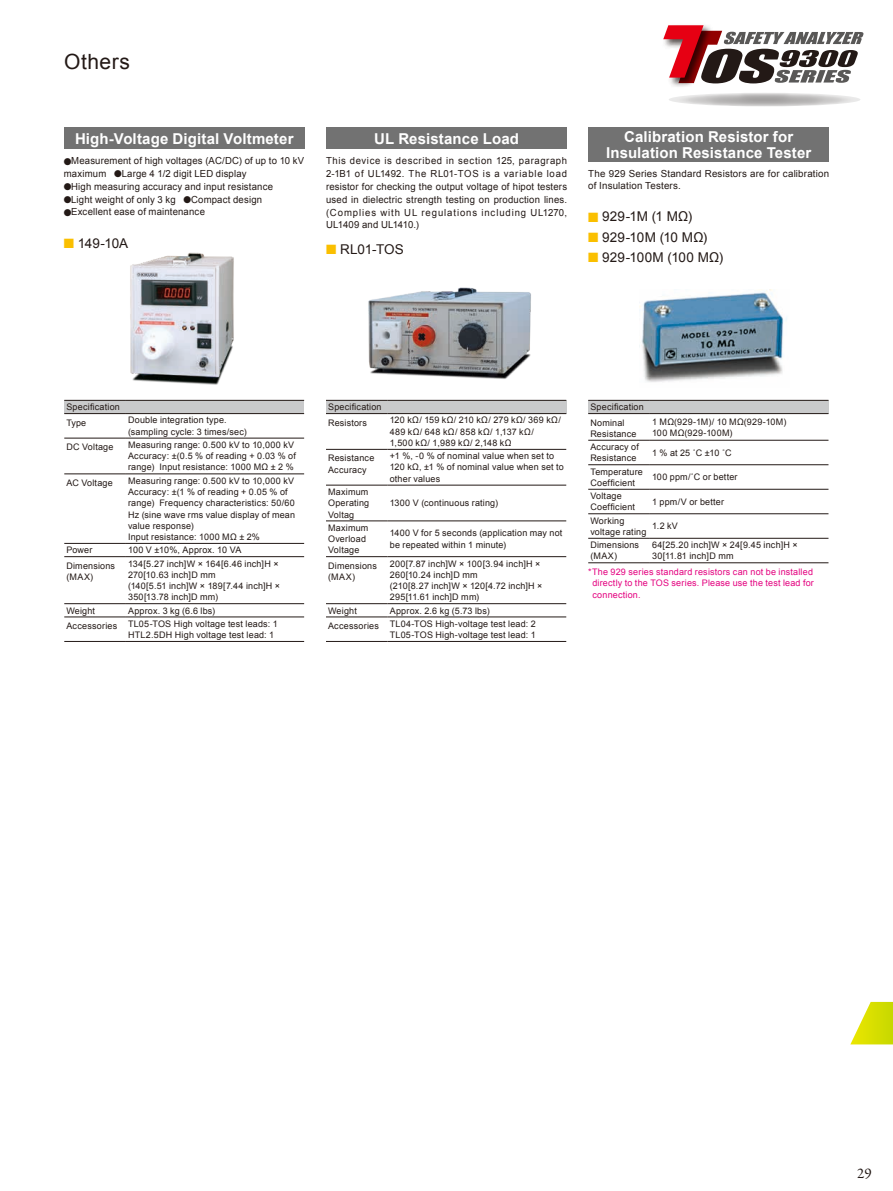
<style>
.page{position:relative;width:893px;height:1191px;background:#fff}
.page>*{position:absolute;margin:0;border:0;box-sizing:border-box;transform-origin:0 0}
.t1{font:21px "Arial";letter-spacing:.025em;color:#231916}
.t2{font:700 15px/16.5px "Arial";letter-spacing:.01em;color:#fff;text-align:center}
.t3{font:15px "Garamond Premr Pro";color:#231916}
.t4{font:13.5px "Arial";letter-spacing:.01em;color:#231916}
.t5{font:9.75px/12.8px "Arial";letter-spacing:.02em;color:#231916}
.t6{font:9px/11.2px "Arial";letter-spacing:.02em;color:#231916}
.t7{font:9px/11.2px "Arial";letter-spacing:.02em;color:#e4007f;text-align:justify}
.s1{color:#fabf00}
</style>
<div class="page">
<svg style="left:850px;top:1002px;width:43px;height:42px"></svg>
<img style="left:671px;top:83px;width:44px;height:4px">
<svg style="left:663px;top:25px;width:200px;height:58px"></svg>
<svg style="left:669px;top:93px;width:191px;height:13px;background:#c7c6c6"></svg>
<img style="left:110px;top:252px;width:148px;height:148px">
<img style="left:368px;top:287px;width:163px;height:92px">
<img style="left:639px;top:290px;width:148px;height:92px">
<div style="left:64px;top:400px;width:240px;height:13px;background:#c9cacb"></div>
<hr style="left:64px;top:438px;width:62px;height:1px;background:#231916">
<hr style="left:126px;top:438px;width:178px;height:1px;background:#231916">
<hr style="left:64px;top:473px;width:62px;height:1px;background:#231916">
<hr style="left:126px;top:473px;width:178px;height:1px;background:#231916">
<hr style="left:64px;top:543px;width:62px;height:1px;background:#231916">
<hr style="left:126px;top:543px;width:178px;height:1px;background:#231916">
<hr style="left:64px;top:556px;width:62px;height:1px;background:#231916">
<hr style="left:126px;top:556px;width:178px;height:1px;background:#231916">
<hr style="left:64px;top:603px;width:62px;height:1px;background:#231916">
<hr style="left:126px;top:603px;width:178px;height:1px;background:#231916">
<hr style="left:64px;top:616px;width:62px;height:1px;background:#231916">
<hr style="left:126px;top:616px;width:178px;height:1px;background:#231916">
<hr style="left:64px;top:641px;width:62px;height:1px;background:#231916">
<hr style="left:126px;top:641px;width:178px;height:1px;background:#231916">
<hr style="left:64px;top:400px;width:62px;height:1px;background:#231916">
<hr style="left:126px;top:400px;width:178px;height:1px;background:#231916">
<hr style="left:64px;top:413px;width:62px;height:1px;background:#231916">
<hr style="left:126px;top:413px;width:178px;height:1px;background:#231916">
<div style="left:588px;top:400px;width:240px;height:13px;background:#c9cacb"></div>
<hr style="left:588px;top:440px;width:62px;height:1px;background:#231916">
<hr style="left:650px;top:440px;width:178px;height:1px;background:#231916">
<hr style="left:588px;top:464px;width:62px;height:1px;background:#231916">
<hr style="left:650px;top:464px;width:178px;height:1px;background:#231916">
<hr style="left:588px;top:489px;width:62px;height:1px;background:#231916">
<hr style="left:650px;top:489px;width:178px;height:1px;background:#231916">
<hr style="left:588px;top:513px;width:62px;height:1px;background:#231916">
<hr style="left:650px;top:513px;width:178px;height:1px;background:#231916">
<hr style="left:588px;top:538px;width:62px;height:1px;background:#231916">
<hr style="left:650px;top:538px;width:178px;height:1px;background:#231916">
<hr style="left:588px;top:562px;width:62px;height:1px;background:#231916">
<hr style="left:650px;top:562px;width:178px;height:1px;background:#231916">
<hr style="left:588px;top:400px;width:62px;height:1px;background:#231916">
<hr style="left:650px;top:400px;width:178px;height:1px;background:#231916">
<hr style="left:588px;top:413px;width:62px;height:1px;background:#231916">
<hr style="left:650px;top:413px;width:178px;height:1px;background:#231916">
<div style="left:326px;top:400px;width:240px;height:13px;background:#c9cacb"></div>
<hr style="left:326px;top:449px;width:62px;height:1px;background:#231916">
<hr style="left:388px;top:449px;width:178px;height:1px;background:#231916">
<hr style="left:326px;top:485px;width:62px;height:1px;background:#231916">
<hr style="left:388px;top:485px;width:178px;height:1px;background:#231916">
<hr style="left:326px;top:520px;width:62px;height:1px;background:#231916">
<hr style="left:388px;top:520px;width:178px;height:1px;background:#231916">
<hr style="left:326px;top:556px;width:62px;height:1px;background:#231916">
<hr style="left:388px;top:556px;width:178px;height:1px;background:#231916">
<hr style="left:326px;top:603px;width:62px;height:1px;background:#231916">
<hr style="left:388px;top:603px;width:178px;height:1px;background:#231916">
<hr style="left:326px;top:616px;width:62px;height:1px;background:#231916">
<hr style="left:388px;top:616px;width:178px;height:1px;background:#231916">
<hr style="left:326px;top:641px;width:62px;height:1px;background:#231916">
<hr style="left:388px;top:641px;width:178px;height:1px;background:#231916">
<hr style="left:326px;top:400px;width:62px;height:1px;background:#231916">
<hr style="left:388px;top:400px;width:178px;height:1px;background:#231916">
<hr style="left:326px;top:413px;width:62px;height:1px;background:#231916">
<hr style="left:388px;top:413px;width:178px;height:1px;background:#231916">
<div style="left:64px;top:128px;width:241px;height:21px;background:#727272"></div>
<div style="left:326px;top:128px;width:241px;height:21px;background:#727272"></div>
<div style="left:588px;top:128px;width:241px;height:34px;background:#727272"></div>
<h1 class="t1" style="left:64px;top:48px;width:67px">Others</h1>
<h2 class="t2" style="left:75px;top:130px;width:220px">High-Voltage Digital Voltmeter</h2>
<h2 class="t2" style="left:374px;top:130px;width:146px">UL Resistance Load</h2>
<h2 class="t2" style="left:606px;top:129px;width:207px">Calibration Resistor for<br>Insulation Resistance Tester</h2>
<p class="t5" style="left:64px;top:155px;width:242px">●Measurement of high voltages (AC/DC) of up to 10 kV maximum ●Large 4 1/2 digit LED display</p>
<p class="t5" style="left:64px;top:180px;width:211px">●High measuring accuracy and input resistance</p>
<p class="t5" style="left:64px;top:193px;width:200px">●Light weight of only 3 kg ●Compact design</p>
<p class="t5" style="left:64px;top:206px;width:143px">●Excellent ease of maintenance</p>
<p class="t5" style="left:326px;top:155px;width:242px;text-align:justify">This device is described in section 125, paragraph 2-1B1 of UL1492. The RL01-TOS is a variable load resistor for checking the output voltage of hipot testers used in dielectric strength testing on production lines. (Complies with UL regulations including UL1270, UL1409 and UL1410.)</p>
<p class="t5" style="left:588px;top:168px;width:242px;line-height:12px">The 929 Series Standard Resistors are for calibration of Insulation Testers.</p>
<h3 class="t4" style="left:588px;top:208px;width:106px"><span class="s1">■</span> 929-1M (1 MΩ)</h3>
<h3 class="t4" style="left:588px;top:228px;width:121px"><span class="s1">■</span> 929-10M (10 MΩ)</h3>
<h3 class="t4" style="left:588px;top:248px;width:137px"><span class="s1">■</span> 929-100M (100 MΩ)</h3>
<h3 class="t4" style="left:64px;top:234px;width:66px"><span class="s1">■</span> 149-10A</h3>
<h3 class="t4" style="left:326px;top:240px;width:79px"><span class="s1">■</span> RL01-TOS</h3>
<p class="t6" style="left:66px;top:399px;width:55px;line-height:15.5px">Specification<br>Type</p>
<p class="t6" style="left:128px;top:415px;width:120px">Double integration type. (sampling cycle: 3 times/sec)</p>
<p class="t6" style="left:66px;top:441px;width:49px">DC Voltage</p>
<p class="t6" style="left:128px;top:439px;width:169px">Measuring range: 0.500 kV to 10,000 kV<br>Accuracy: ±(0.5 % of reading + 0.03 % of range) Input resistance: 1000 MΩ ± 2 %</p>
<p class="t6" style="left:66px;top:477px;width:48px">AC Voltage</p>
<p class="t6" style="left:128px;top:475px;width:168px">Measuring range: 0.500 kV to 10,000 kV Accuracy: ±(1 % of reading + 0.05 % of range) Frequency characteristics: 50/60<br>Hz (sine wave rms value display of mean value response)<br>Input resistance: 1000 MΩ ± 2%</p>
<p class="t6" style="left:66px;top:544px;width:28px">Power</p>
<p class="t6" style="left:128px;top:544px;width:115px">100 V ±10%, Approx. 10 VA</p>
<p class="t6" style="left:66px;top:560px;width:50px">Dimensions (MAX)</p>
<p class="t6" style="left:128px;top:558px;width:154px">134[5.27 inch]W × 164[6.46 inch]H ×<br>270[10.63 inch]D mm<br>(140[5.51 inch]W × 189[7.44 inch]H ×<br>350[13.78 inch]D mm)</p>
<p class="t6" style="left:66px;top:605px;width:30px">Weight</p>
<p class="t6" style="left:66px;top:604px;width:213px;line-height:13.2px;text-align:center">Approx. 3 kg (6.6 lbs)<br>Accessories TL05-TOS High voltage test leads: 1</p>
<p class="t6" style="left:128px;top:629px;width:148px">HTL2.5DH High voltage test lead: 1</p>
<p class="t6" style="left:328px;top:399px;width:55px;line-height:15.5px">Specification<br>Resistors</p>
<p class="t6" style="left:390px;top:415px;width:173px">120 kΩ/ 159 kΩ/ 210 kΩ/ 279 kΩ/ 369 kΩ/<br>489 kΩ/ 648 kΩ/ 858 kΩ/ 1,137 kΩ/<br>1,500 kΩ/ 1,989 kΩ/ 2,148 kΩ</p>
<p class="t6" style="left:328px;top:452px;width:48px">Resistance<br>Accuracy</p>
<p class="t6" style="left:390px;top:450px;width:175px">+1 %, -0 % of nominal value when set to<br>120 kΩ, ±1 % of nominal value when set to other values</p>
<p class="t6" style="left:328px;top:486px;width:43px;text-align:justify">Maximum Operating Voltag</p>
<p class="t6" style="left:390px;top:497px;width:110px">1300 V (continuous rating)</p>
<p class="t6" style="left:328px;top:522px;width:42px">Maximum<br>Overload<br>Voltage</p>
<p class="t6" style="left:390px;top:527px;width:174px">1400 V for 5 seconds (application may not be repeated within 1 minute)</p>
<p class="t6" style="left:328px;top:560px;width:50px">Dimensions (MAX)</p>
<p class="t6" style="left:390px;top:558px;width:154px">200[7.87 inch]W × 100[3.94 inch]H ×<br>260[10.24 inch]D mm<br>(210[8.27 inch]W × 120[4.72 inch]H ×<br>295[11.61 inch]D mm)</p>
<p class="t6" style="left:328px;top:605px;width:30px">Weight</p>
<p class="t6" style="left:328px;top:604px;width:209px;line-height:13.2px;text-indent:62px">Approx. 2.6 kg (5.73 lbs)<br>Accessories TL04-TOS High-voltage test lead: 2</p>
<p class="t6" style="left:390px;top:629px;width:147px">TL05-TOS High-voltage test lead: 1</p>
<p class="t6" style="left:590px;top:399px;width:55px;line-height:15.5px">Specification<br>Nominal</p>
<p class="t6" style="left:590px;top:428px;width:48px">Resistance</p>
<p class="t6" style="left:652px;top:416px;width:136px">1 MΩ(929-1M)/ 10 MΩ(929-10M)<br>100 MΩ(929-100M)</p>
<p class="t6" style="left:590px;top:441px;width:50px">Accuracy of<br>Resistance</p>
<p class="t6" style="left:652px;top:447px;width:81px">1 % at 25 ˚C ±10 ˚C</p>
<p class="t6" style="left:590px;top:466px;width:54px">Temperature<br>Coefficient</p>
<p class="t6" style="left:652px;top:471px;width:87px">100 ppm/˚C or better</p>
<p class="t6" style="left:590px;top:490px;width:46px">Voltage<br>Coefficient</p>
<p class="t6" style="left:652px;top:496px;width:74px">1 ppm/V or better</p>
<p class="t6" style="left:590px;top:515px;width:58px">Working voltage rating</p>
<p class="t6" style="left:652px;top:520px;width:27px">1.2 kV</p>
<p class="t6" style="left:590px;top:539px;width:50px">Dimensions (MAX)</p>
<p class="t6" style="left:652px;top:539px;width:147px">64[25.20 inch]W × 24[9.45 inch]H ×<br>30[11.81 inch]D mm</p>
<p class="t7" style="left:592px;top:566px;width:223px;text-indent:-4px">*The 929 series standard resistors can not be installed directly to the TOS series. Please use the test lead for connection.</p>
<h2 class="t3" style="left:857px;top:1163px;width:16px">29</h2>
</div>
